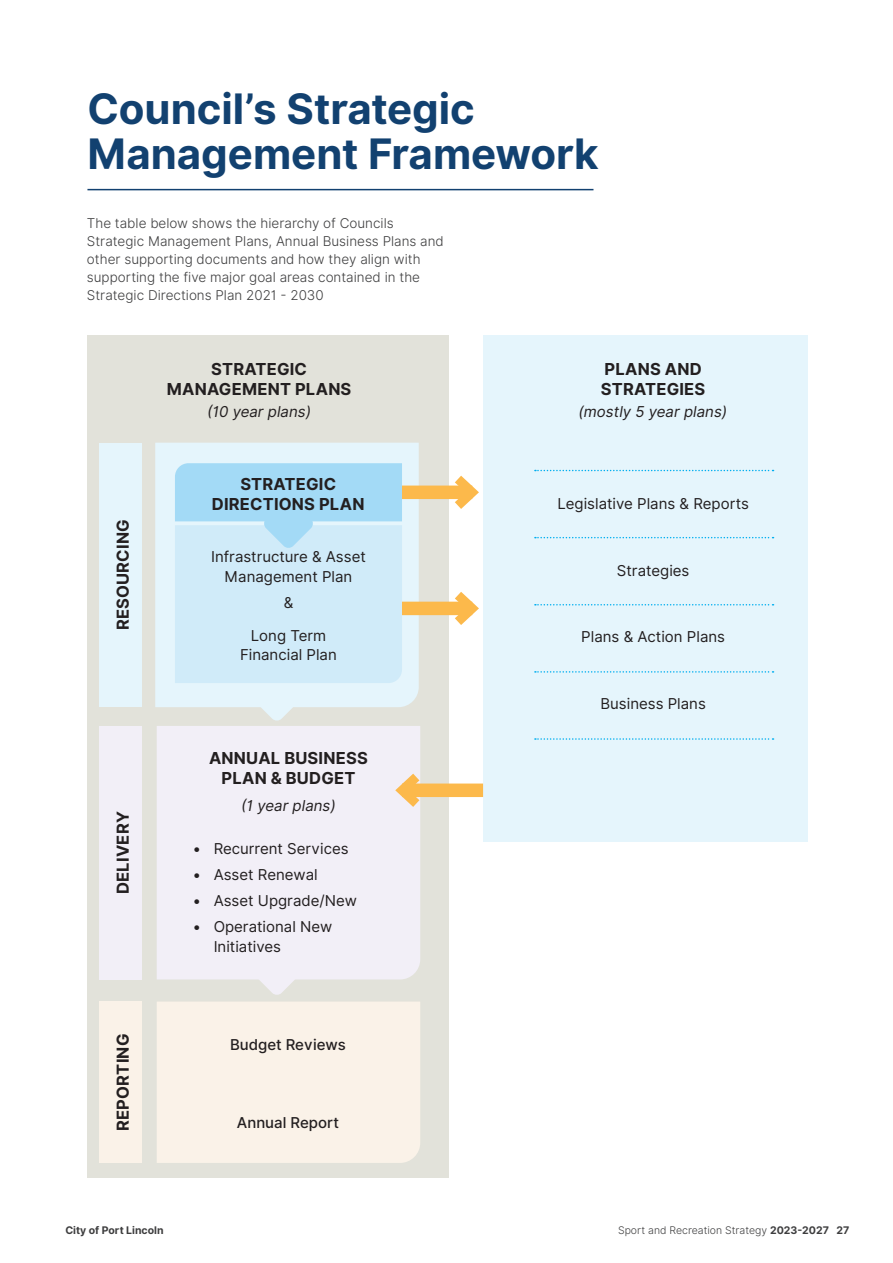
<style>
.page{position:relative;width:893px;height:1263px;background:#fff}
.page>*{position:absolute;margin:0;border:0;box-sizing:border-box;transform-origin:0 0}
.Sub_Title_-_big{font:700 42px/45px "Inter";color:#124170}
.t1{font:700 16.5px/19.5px "Inter";letter-spacing:.01em;color:#231f20;text-align:center}
.t2{font:15px/19.5px "Inter";color:#231f20;text-align:center}
.t3{font:italic 15px "Inter";color:#231f20}
.t4{font:500 15px "Inter";color:#231f20}
.body{font:13.5px/18px "Inter Light BETA";color:#3e3e3f}
.body-2{font:10.5px "Inter Light BETA";color:#3e3e3f}
.t5{font:700 10.5px "Inter";color:#3e3e3f}
.s1{font-family:"Inter";font-weight:700}
</style>
<div class="page">
<hr style="left:87px;top:189px;width:506px;height:1px;background:#124170">
<div style="left:87px;top:335px;width:362px;height:843px;background:#e2e2da"></div>
<svg style="left:252px;top:979px;width:50px;height:16px"></svg>
<div style="left:155px;top:443px;width:264px;height:264px;background:#e5f5fc"></div>
<div style="left:483px;top:335px;width:325px;height:506px;background:#e5f5fc"></div>
<div style="left:157px;top:726px;width:263px;height:253px;background:#f2eff7"></div>
<div style="left:157px;top:1002px;width:263px;height:161px;background:#faf2e8"></div>
<div style="left:99px;top:443px;width:43px;height:263px;background:#e5f5fc"></div>
<div style="left:99px;top:726px;width:43px;height:253px;background:#f2eff7"></div>
<div style="left:99px;top:1001px;width:43px;height:162px;background:#faf2e8"></div>
<svg style="left:175px;top:463px;width:227px;height:258px;background:#c8e7f7"></svg>
<div style="left:402px;top:486px;width:70px;height:13px;background:#fcb94b"></div>
<svg style="left:445px;top:475px;width:34px;height:34px"></svg>
<div style="left:402px;top:602px;width:70px;height:13px;background:#fcb94b"></div>
<svg style="left:445px;top:592px;width:34px;height:33px"></svg>
<div style="left:402px;top:783px;width:81px;height:14px;background:#fcb94b"></div>
<svg style="left:388px;top:764px;width:41px;height:52px"></svg>
<svg style="left:535px;top:470px;width:238px;height:1px"></svg>
<svg style="left:535px;top:537px;width:238px;height:1px"></svg>
<svg style="left:535px;top:604px;width:238px;height:1px"></svg>
<svg style="left:535px;top:671px;width:238px;height:2px"></svg>
<svg style="left:535px;top:738px;width:238px;height:2px"></svg>
<p class="Sub_Title_-_big" style="left:87px;top:88px;width:513px">Council’s Strategic<br>Management Framework</p>
<p class="body" style="left:87px;top:214px;width:358px">The table below shows the hierarchy of Councils Strategic Management Plans, Annual Business Plans and other supporting documents and how they align with supporting the five major goal areas contained in the Strategic Directions Plan 2021 - 2030</p>
<p class="t1" style="left:167px;top:360px;width:186px">STRATEGIC<br>MANAGEMENT PLANS</p>
<p class="t1" style="left:601px;top:360px;width:106px;text-align:left">PLANS AND<br>STRATEGIES</p>
<p class="t3" style="left:207px;top:401px;width:106px">(10 year plans)</p>
<p class="t3" style="left:578px;top:401px;width:150px">(mostly 5 year plans)</p>
<p class="t1" style="left:113px;top:630px;width:112px;rotate:-90deg">RESOURCING</p>
<p class="t1" style="left:113px;top:894px;width:84px;rotate:-90deg">DELIVERY</p>
<p class="t1" style="left:113px;top:1131px;width:99px;rotate:-90deg">REPORTING</p>
<p class="t1" style="left:212px;top:475px;width:154px">STRATEGIC<br>DIRECTIONS PLAN</p>
<p class="t2" style="left:211px;top:547px;width:156px">Infrastructure &amp; Asset<br>Management Plan</p>
<p class="t2" style="left:284px;top:593px;width:11px">&amp;</p>
<p class="t2" style="left:240px;top:626px;width:98px">Long Term<br>Financial Plan</p>
<p class="t1" style="left:209px;top:749px;width:160px">ANNUAL BUSINESS<br>PLAN &amp; BUDGET</p>
<p class="t3" style="left:241px;top:795px;width:96px">(1 year plans)</p>
<p class="t2" style="left:193px;top:838px;width:157px">• Recurrent Services</p>
<p class="t2" style="left:193px;top:865px;width:126px">• Asset Renewal</p>
<p class="t2" style="left:193px;top:891px;width:165px">• Asset Upgrade/New</p>
<p class="t2" style="left:214px;top:917px;width:120px;text-align:left;text-indent:-20px">• Operational New<br>Initiatives</p>
<p class="t4" style="left:230px;top:1034px;width:117px">Budget Reviews</p>
<p class="t4" style="left:237px;top:1112px;width:104px">Annual Report</p>
<p class="t2" style="left:557px;top:494px;width:193px">Legislative Plans &amp; Reports</p>
<p class="t2" style="left:617px;top:561px;width:74px">Strategies</p>
<p class="t2" style="left:581px;top:627px;width:145px">Plans &amp; Action Plans</p>
<p class="t2" style="left:600px;top:694px;width:107px">Business Plans</p>
<p class="t5" style="left:65px;top:1222px;width:100px">City of Port Lincoln</p>
<p class="body-2" style="left:618px;top:1222px;width:233px">Sport and Recreation Strategy <span class="s1">2023-2027 27</span></p>
</div>
